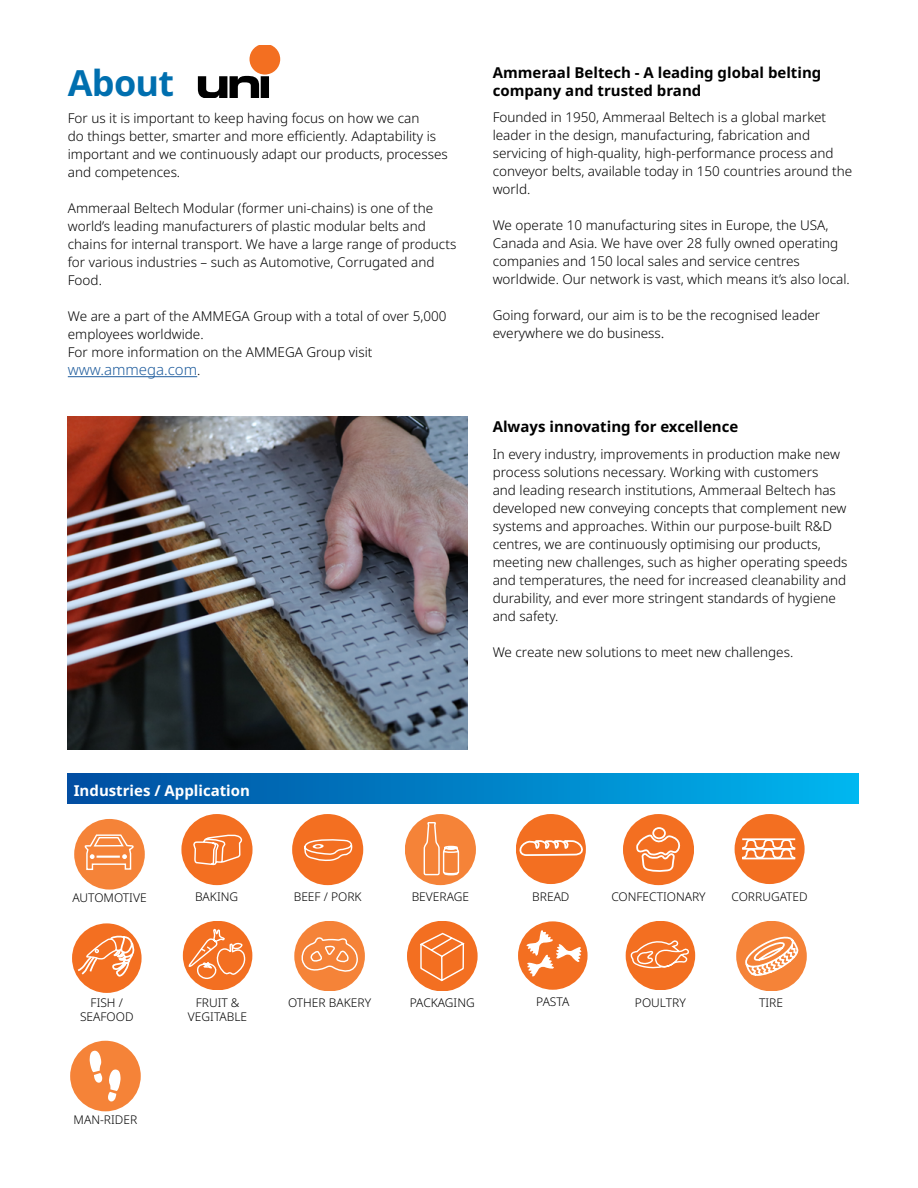
<style>
.page{position:relative;width:918px;height:1188px;background:#fff}
.page>*{position:absolute;margin:0;border:0;box-sizing:border-box;transform-origin:0 0}
.t1{font:700 36px "Noto Sans";letter-spacing:-.02em;color:#006faf}
.t2{font:700 15px/18px "Noto Sans";color:#000}
.t3{font:700 15px "Noto Sans";color:#fff}
.t4{font:300 15px "Noto Sans";color:#215e9e}
.t5{font:300 13.5px/18px "Noto Sans";color:#000}
.t6{font:300 12px/14.4px "Noto Sans";color:#000;text-align:center}
.s1{font-size:13.5px;color:#000}
.s2{font-size:15px}
</style>
<div class="page">
<svg style="left:183px;top:921px;width:69px;height:69px"></svg>
<svg style="left:182px;top:814px;width:70px;height:71px"></svg>
<svg style="left:623px;top:814px;width:71px;height:71px"></svg>
<svg style="left:407px;top:921px;width:71px;height:70px"></svg>
<svg style="left:294px;top:921px;width:71px;height:70px"></svg>
<svg style="left:72px;top:923px;width:70px;height:70px"></svg>
<svg style="left:292px;top:814px;width:71px;height:71px"></svg>
<svg style="left:626px;top:921px;width:69px;height:69px"></svg>
<svg style="left:735px;top:814px;width:69px;height:70px"></svg>
<svg style="left:516px;top:814px;width:70px;height:70px"></svg>
<svg style="left:518px;top:921px;width:70px;height:69px"></svg>
<div style="left:68px;top:774px;width:790px;height:29px;background:linear-gradient(to right,#004d9f,#00b5ee)"></div>
<svg style="left:405px;top:814px;width:71px;height:71px"></svg>
<svg style="left:70px;top:1041px;width:71px;height:70px"></svg>
<svg style="left:736px;top:921px;width:71px;height:70px"></svg>
<svg style="left:74px;top:819px;width:71px;height:71px"></svg>
<hr style="left:68px;top:376px;width:129px;height:1px;background:#215e9e">
<svg style="left:198px;top:45px;width:82px;height:52px"></svg>
<img style="left:68px;top:416px;width:400px;height:333px">
<h1 class="t1" style="left:68px;top:57px;width:108px">About</h1>
<p class="t5" style="left:68px;top:110px;width:381px">For us it is important to keep having focus on how we can<br>do things better, smarter and more efficiently. Adaptability is important and we continuously adapt our products, processes and competences.</p>
<p class="t5" style="left:68px;top:200px;width:390px">Ammeraal Beltech Modular (former uni-chains) is one of the world’s leading manufacturers of plastic modular belts and chains for internal transport. We have a large range of products for various industries – such as Automotive, Corrugated and Food.</p>
<p class="t5" style="left:68px;top:308px;width:380px">We are a part of the AMMEGA Group with a total of over 5,000 employees worldwide.<br>For more information on the AMMEGA Group visit</p>
<p class="t4" style="left:68px;top:359px;width:134px">www.ammega.com<span class="s1">.</span></p>
<p class="t2" style="left:493px;top:64px;width:330px">Ammeraal Beltech - A leading global belting company and trusted brand</p>
<p class="t5" style="left:493px;top:109px;width:361px">Founded in 1950, Ammeraal Beltech is a global market leader in the design, manufacturing, fabrication and servicing of high-quality, high-performance process and conveyor belts, available today in 150 countries around the world.</p>
<p class="t5" style="left:493px;top:217px;width:359px">We operate 10 manufacturing sites in Europe, the USA, Canada and Asia. We have over 28 fully owned operating companies and 150 local sales and service centres worldwide. Our network is vast, which means it’s also local.</p>
<p class="t5" style="left:493px;top:307px;width:329px">Going forward, our aim is to be the recognised leader everywhere we do business<span class="s2">.</span></p>
<p class="t2" style="left:493px;top:418px;width:247px">Always innovating for excellence</p>
<p class="t5" style="left:493px;top:446px;width:356px">In every industry, improvements in production make new process solutions necessary. Working with customers<br>and leading research institutions, Ammeraal Beltech has developed new conveying concepts that complement new systems and approaches. Within our purpose-built R&amp;D centres, we are continuously optimising our products, meeting new challenges, such as higher operating speeds and temperatures, the need for increased cleanability and durability, and ever more stringent standards of hygiene and safety.</p>
<p class="t5" style="left:493px;top:644px;width:302px">We create new solutions to meet new challenges.</p>
<p class="t3" style="left:74px;top:780px;width:178px">Industries / Application</p>
<p class="t6" style="left:72px;top:890px;width:76px">AUTOMOTIVE</p>
<p class="t6" style="left:195px;top:890px;width:45px">BAKING</p>
<p class="t6" style="left:611px;top:890px;width:96px">CONFECTIONARY</p>
<p class="t6" style="left:412px;top:890px;width:59px">BEVERAGE</p>
<p class="t6" style="left:532px;top:890px;width:39px">BREAD</p>
<p class="t6" style="left:731px;top:890px;width:78px">CORRUGATED</p>
<p class="t6" style="left:294px;top:890px;width:69px">BEEF / PORK</p>
<p class="t6" style="left:91px;top:995px;width:34px">FISH /</p>
<p class="t6" style="left:288px;top:995px;width:85px">OTHER BAKERY</p>
<p class="t6" style="left:410px;top:995px;width:66px">PACKAGING</p>
<p class="t6" style="left:80px;top:1010px;width:55px">SEAFOOD</p>
<p class="t6" style="left:188px;top:995px;width:61px">FRUIT &amp;<br>VEGITABLE</p>
<p class="t6" style="left:74px;top:1113px;width:65px">MAN-RIDER</p>
<p class="t6" style="left:536px;top:995px;width:35px">PASTA</p>
<p class="t6" style="left:635px;top:995px;width:52px">POULTRY</p>
<p class="t6" style="left:759px;top:995px;width:25px">TIRE</p>
</div>
